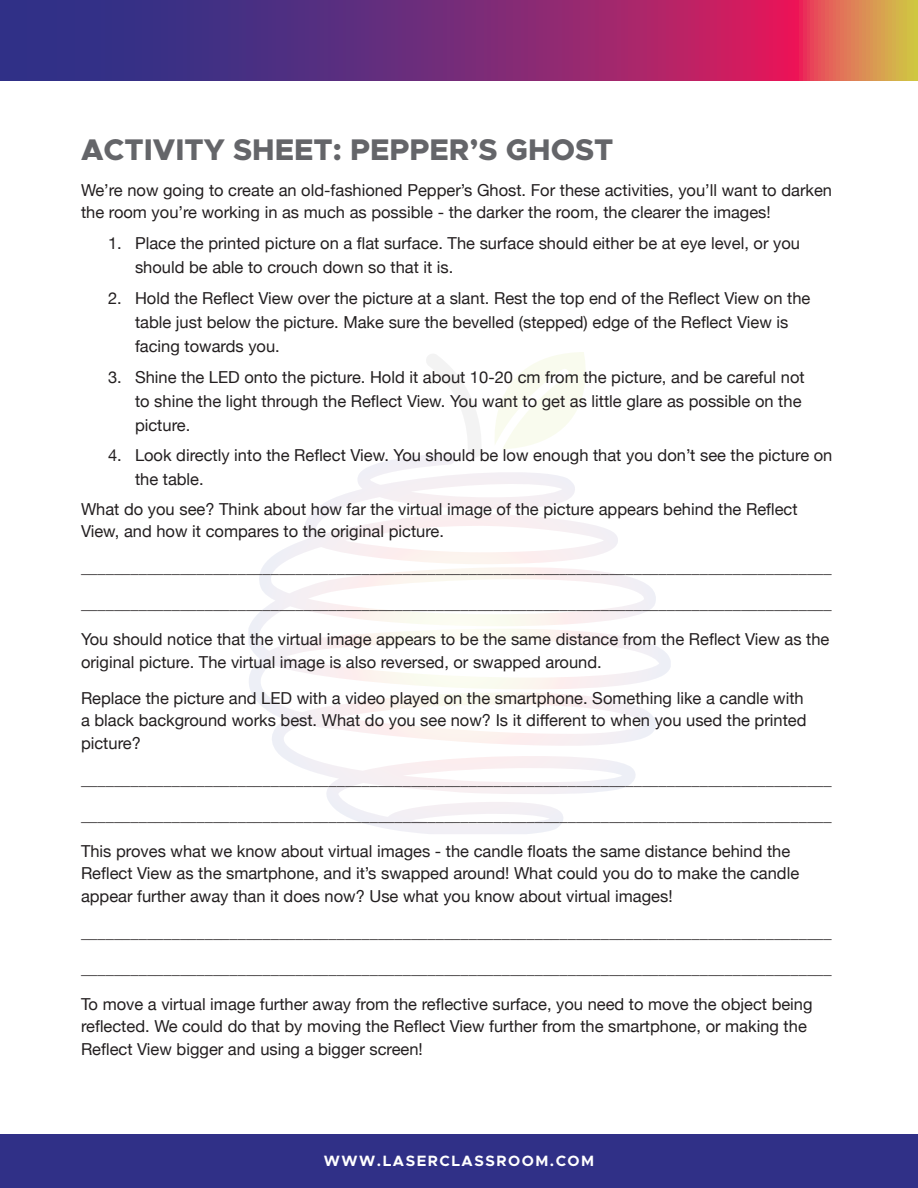
<style>
.page{position:relative;width:918px;height:1188px;background:#fff}
.page>*{position:absolute;margin:0;border:0;box-sizing:border-box;transform-origin:0 0}
.t1{font:800 30px "Metropolis";color:#646569}
.Paragraph{font:16.5px/22.5px "Helvetica Neue";color:#231f20}
.t2{font:700 15px "Metropolis";letter-spacing:.1em;color:#fff}
</style>
<div class="page">
<svg style="left:0;top:0;width:918px;height:81px;background:#7f3473"></svg>
<div style="left:0;top:1134px;width:918px;height:54px;background:#303087"></div>
<svg style="left:248px;top:455px;width:423px;height:379px"></svg>
<svg style="left:495px;top:352px;width:91px;height:97px"></svg>
<svg style="left:425px;top:354px;width:61px;height:104px"></svg>
<p class="t1" style="left:81px;top:130px;width:534px">ACTIVITY SHEET: PEPPER’S GHOST</p>
<p class="Paragraph" style="left:81px;top:180px;width:753px">We’re now going to create an old-fashioned Pepper’s Ghost. For these activities, you’ll want to darken the room you’re working in as much as possible - the darker the room, the clearer the images!</p>
<p class="Paragraph" style="left:135px;top:232px;width:666px;line-height:24px;text-indent:-27px">1. Place the printed picture on a flat surface. The surface should either be at eye level, or you should be able to crouch down so that it is.</p>
<p class="Paragraph" style="left:135px;top:287px;width:677px;line-height:24px;text-indent:-27px">2. Hold the Reflect View over the picture at a slant. Rest the top end of the Reflect View on the table just below the picture. Make sure the bevelled (stepped) edge of the Reflect View is facing towards you.</p>
<p class="Paragraph" style="left:135px;top:366px;width:671px;line-height:24px;text-indent:-27px">3. Shine the LED onto the picture. Hold it about 10-20 cm from the picture, and be careful not to shine the light through the Reflect View. You want to get as little glare as possible on the picture.</p>
<p class="Paragraph" style="left:135px;top:445px;width:699px;line-height:24px;text-indent:-27px">4. Look directly into the Reflect View. You should be low enough that you don’t see the picture on the table.</p>
<p class="Paragraph" style="left:81px;top:499px;width:718px">What do you see? Think about how far the virtual image of the picture appears behind the Reflect<br>View, and how it compares to the original picture.</p>
<p class="Paragraph" style="left:81px;top:557px;width:752px">___________________________________________________________________________________________</p>
<p class="Paragraph" style="left:81px;top:593px;width:752px">___________________________________________________________________________________________</p>
<p class="Paragraph" style="left:81px;top:629px;width:750px">You should notice that the virtual image appears to be the same distance from the Reflect View as the original picture. The virtual image is also reversed, or swapped around.</p>
<p class="Paragraph" style="left:81px;top:688px;width:727px">Replace the picture and LED with a video played on the smartphone. Something like a candle with a black background works best. What do you see now? Is it different to when you used the printed picture?</p>
<p class="Paragraph" style="left:81px;top:769px;width:752px">___________________________________________________________________________________________</p>
<p class="Paragraph" style="left:81px;top:805px;width:752px">___________________________________________________________________________________________</p>
<p class="Paragraph" style="left:81px;top:841px;width:720px">This proves what we know about virtual images - the candle floats the same distance behind the<br>Reflect View as the smartphone, and it’s swapped around! What could you do to make the candle appear further away than it does now? Use what you know about virtual images!</p>
<p class="Paragraph" style="left:81px;top:922px;width:752px">___________________________________________________________________________________________</p>
<p class="Paragraph" style="left:81px;top:958px;width:752px">___________________________________________________________________________________________</p>
<p class="Paragraph" style="left:81px;top:994px;width:733px">To move a virtual image further away from the reflective surface, you need to move the object being reflected. We could do that by moving the Reflect View further from the smartphone, or making the<br>Reflect View bigger and using a bigger screen!</p>
<p class="t2" style="left:324px;top:1152px;width:272px">WWW.LASERCLASSROOM.COM</p>
</div>
